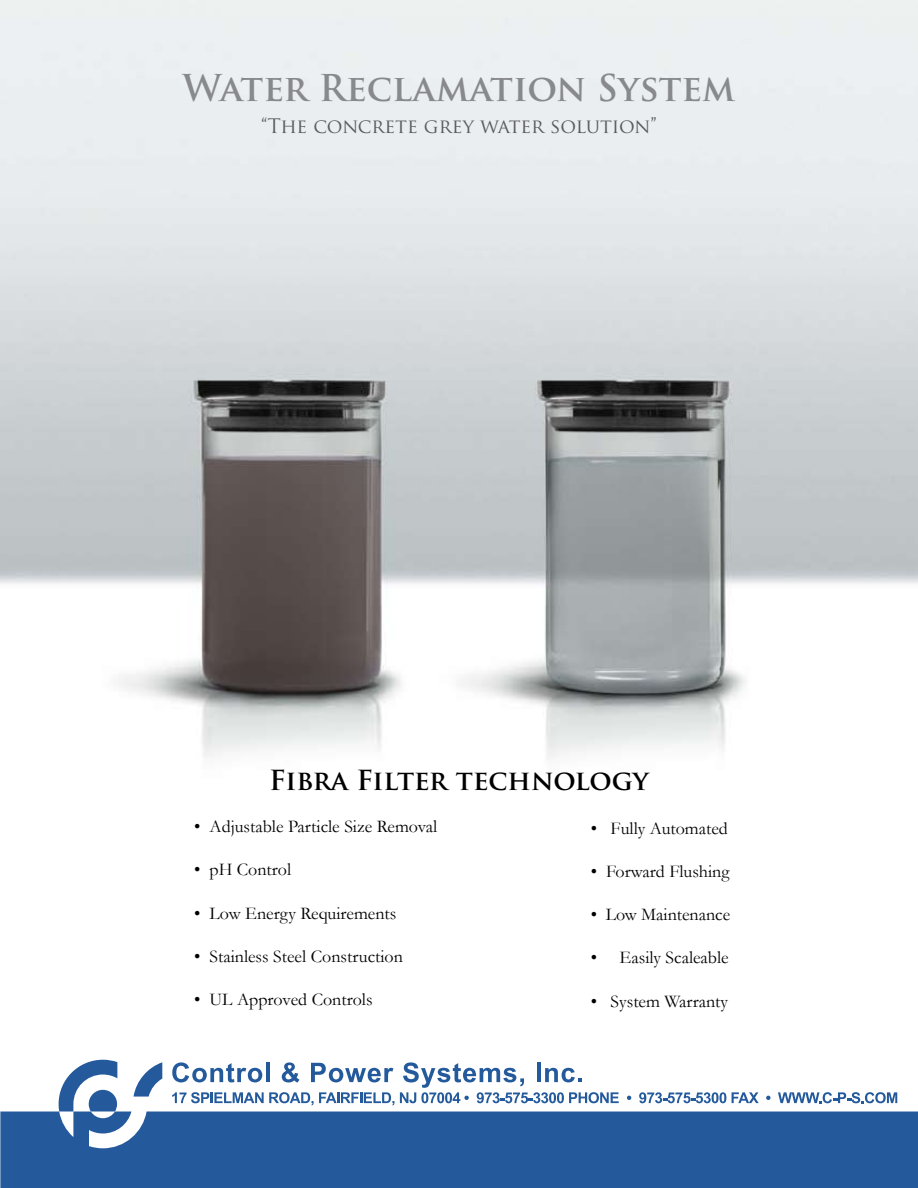
<style>
.page{position:relative;width:918px;height:1188px;background:#fff}
.page>*{position:absolute;margin:0;border:0;box-sizing:border-box;transform-origin:0 0}
.t1{font:700 36px "Trajan Pro";color:#88898c}
.t2{font:700 27px "Trajan Pro";color:#000}
.t3{font:19.5px "Trajan Pro";letter-spacing:-.005em;color:#5b5b5e}
.t4{font:18px "Garamond";color:#000}
</style>
<div class="page">
<img style="left:0;top:0;width:918px;height:1112px">
<div style="left:0;top:1112px;width:918px;height:76px;background:#245a9c"></div>
<svg style="left:59px;top:1060px;width:103px;height:88px"></svg>
<svg style="left:172px;top:1062px;width:90px;height:20px"></svg>
<hr style="left:266px;top:1063px;width:4px;height:19px;background:#245a9c">
<svg style="left:282px;top:1062px;width:18px;height:21px"></svg>
<svg style="left:311px;top:1063px;width:82px;height:19px"></svg>
<svg style="left:172px;top:1092px;width:222px;height:14px"></svg>
<svg style="left:400px;top:1062px;width:219px;height:41px"></svg>
<svg style="left:627px;top:1096px;width:4px;height:4px"></svg>
<svg style="left:639px;top:1092px;width:87px;height:11px"></svg>
<svg style="left:732px;top:1092px;width:27px;height:11px"></svg>
<svg style="left:766px;top:1096px;width:5px;height:4px"></svg>
<svg style="left:778px;top:1092px;width:119px;height:11px"></svg>
<h1 class="t1" style="left:182px;top:66px;width:555px">Water Reclamation System</h1>
<p class="t3" style="left:261px;top:113px;width:397px">“The concrete grey water solution”</p>
<h2 class="t2" style="left:269px;top:763px;width:381px">Fibra Filter technology</h2>
<p class="t4" style="left:194px;top:815px;width:245px">• Adjustable Particle Size Removal</p>
<p class="t4" style="left:194px;top:858px;width:99px">• pH Control</p>
<p class="t4" style="left:194px;top:901px;width:204px">• Low Energy Requirements</p>
<p class="t4" style="left:194px;top:944px;width:210px">• Stainless Steel Construction</p>
<p class="t4" style="left:194px;top:987px;width:180px">• UL Approved Controls</p>
<p class="t4" style="left:591px;top:816px;width:139px">• Fully Automated</p>
<p class="t4" style="left:591px;top:859px;width:140px">• Forward Flushing</p>
<p class="t4" style="left:591px;top:902px;width:141px">• Low Maintenance</p>
<p class="t4" style="left:591px;top:946px;width:139px">• Easily Scaleable</p>
<p class="t4" style="left:591px;top:989px;width:139px">• System Warranty</p>
</div>
